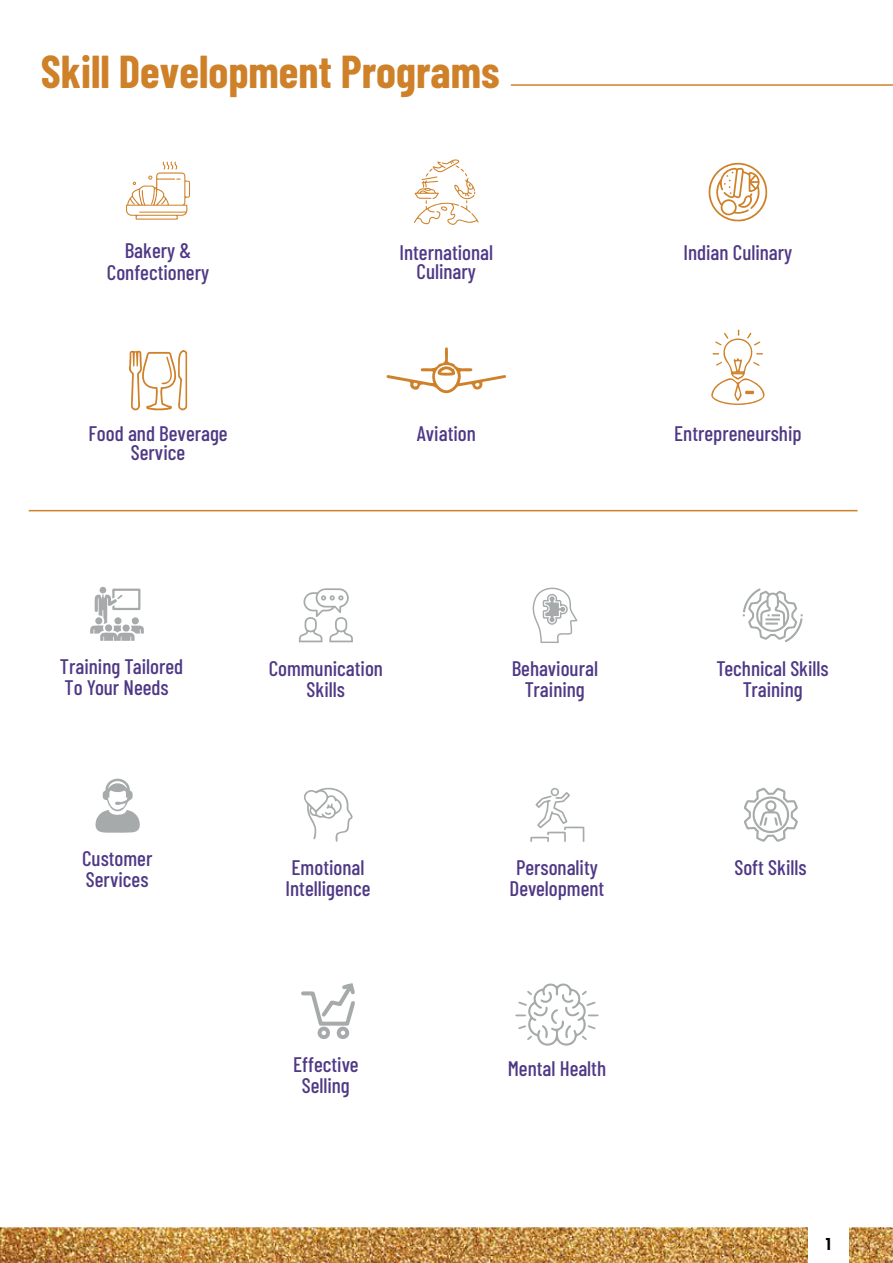
<style>
.page{position:relative;width:893px;height:1263px;background:#fff}
.page>*{position:absolute;margin:0;border:0;box-sizing:border-box;transform-origin:0 0}
.t1{font:700 45px "Barlow Condensed";color:#cf8129}
.t2{font:500 21px/21px "Barlow Condensed";color:#4f3885;text-align:center}
.t3{font:600 16.5px "Poppins";color:#010101}
</style>
<div class="page">
<svg style="left:301px;top:983px;width:54px;height:56px"></svg>
<svg style="left:95px;top:779px;width:45px;height:54px"></svg>
<svg style="left:744px;top:787px;width:54px;height:55px"></svg>
<svg style="left:298px;top:588px;width:55px;height:54px"></svg>
<svg style="left:532px;top:587px;width:46px;height:56px"></svg>
<svg style="left:743px;top:588px;width:60px;height:54px"></svg>
<svg style="left:304px;top:787px;width:49px;height:55px"></svg>
<svg style="left:530px;top:787px;width:54px;height:55px"></svg>
<svg style="left:90px;top:586px;width:54px;height:55px"></svg>
<svg style="left:515px;top:983px;width:84px;height:63px"></svg>
<img style="left:0;top:1228px;width:893px;height:35px">
<div style="left:808px;top:1222px;width:41px;height:41px;background:#fff"></div>
<hr style="left:511px;top:84px;width:382px;height:2px;background:#cf8129">
<svg style="left:126px;top:162px;width:64px;height:58px"></svg>
<svg style="left:129px;top:350px;width:58px;height:61px"></svg>
<svg style="left:709px;top:163px;width:59px;height:59px"></svg>
<svg style="left:414px;top:159px;width:65px;height:66px"></svg>
<svg style="left:386px;top:347px;width:120px;height:47px"></svg>
<hr style="left:29px;top:510px;width:828px;height:1px;background:#cf8129">
<svg style="left:711px;top:330px;width:54px;height:75px"></svg>
<h1 class="t1" style="left:41px;top:40px;width:460px">Skill Development Programs</h1>
<p class="t2" style="left:107px;top:238px;width:104px;line-height:22.2px">Bakery &amp;<br>Confectionery</p>
<p class="t2" style="left:399px;top:241px;width:95px;line-height:19.2px">International<br>Culinary</p>
<p class="t2" style="left:683px;top:240px;width:110px">Indian Culinary</p>
<p class="t2" style="left:88px;top:422px;width:141px;line-height:19.2px">Food and Beverage<br>Service</p>
<p class="t2" style="left:417px;top:421px;width:61px">Aviation</p>
<p class="t2" style="left:674px;top:421px;width:129px">Entrepreneurship</p>
<p class="t2" style="left:60px;top:655px;width:125px;text-align:left">Training Tailored<br>To Your Needs</p>
<p class="t2" style="left:269px;top:656px;width:116px">Communication<br>Skills</p>
<p class="t2" style="left:512px;top:656px;width:88px">Behavioural<br>Training</p>
<p class="t2" style="left:716px;top:656px;width:114px">Technical Skills<br>Training</p>
<p class="t2" style="left:82px;top:846px;width:72px;text-align:left">Customer<br>Services</p>
<p class="t2" style="left:734px;top:856px;width:74px">Soft Skills</p>
<p class="t2" style="left:286px;top:856px;width:86px;text-align:left">Emotional<br>Intelligence</p>
<p class="t2" style="left:510px;top:856px;width:96px">Personality<br>Development</p>
<p class="t2" style="left:293px;top:1052px;width:67px">Effective<br>Selling</p>
<p class="t2" style="left:508px;top:1056px;width:100px">Mental Health</p>
<p class="t3" style="left:825px;top:1235px;width:7px">1</p>
</div>
